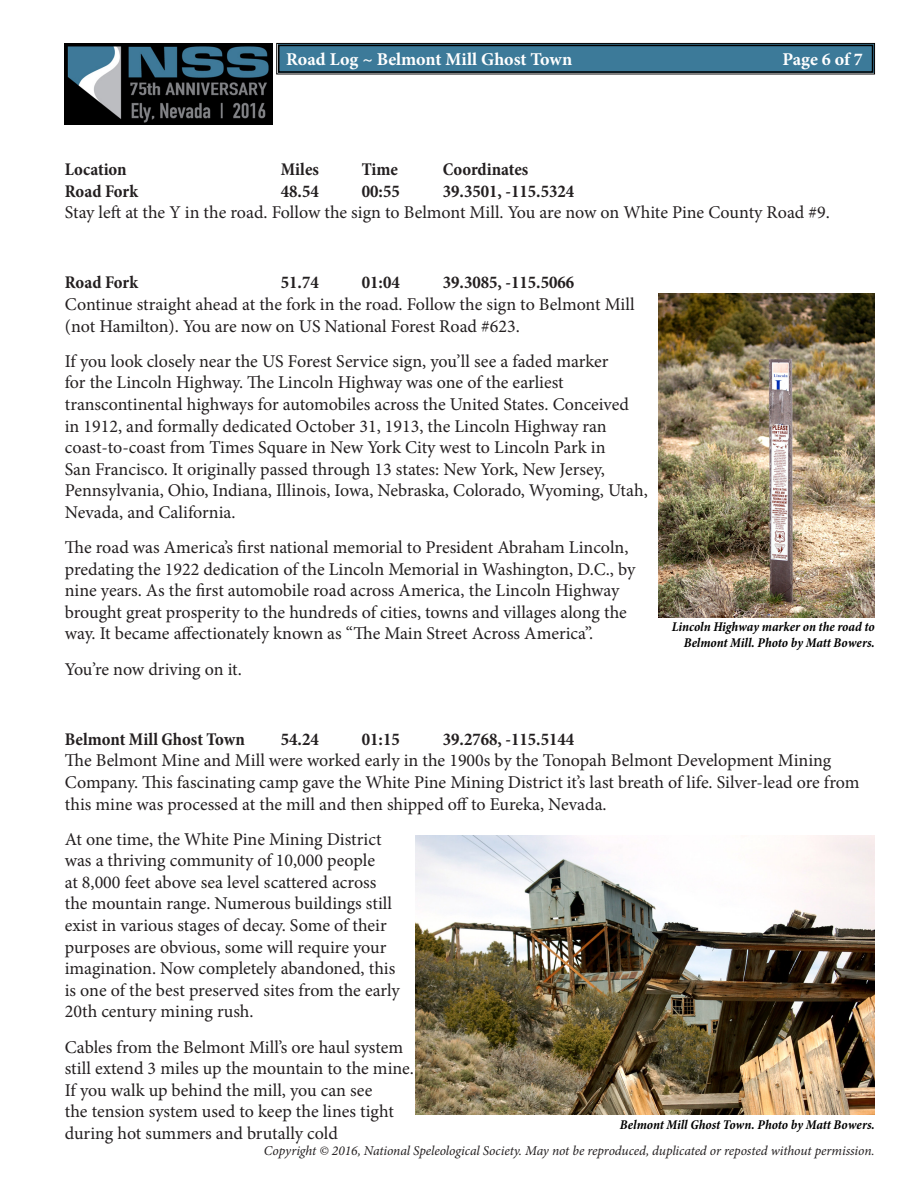
<style>
.page{position:relative;width:918px;height:1188px;background:#fff}
.page>*{position:absolute;margin:0;border:0;box-sizing:border-box;transform-origin:0 0}
.t1{font:18px/21.6px "Minion Pro";color:#231f20}
.t2{font:700 condensed 18px "Minion Pro";color:#231f20}
.t3{font:700 18px "Minion Pro";color:#fff}
.t4{font:italic 13.5px "Minion Pro";letter-spacing:-.005em;color:#231f20}
.t5{font:italic 700 condensed 13.5px/16.2px "Minion Pro";letter-spacing:-.005em;color:#000;text-align:right}
.s1{font-weight:700;font-stretch:condensed}
</style>
<div class="page">
<svg style="left:276px;top:43px;width:599px;height:32px;background:#3e748f"></svg>
<div style="left:278px;top:45px;width:595px;height:28px;border:2px solid #000"></div>
<img style="left:65px;top:43px;width:208px;height:81px">
<img style="left:659px;top:293px;width:216px;height:325px">
<img style="left:416px;top:835px;width:459px;height:280px">
<p class="t3" style="left:286px;top:46px;width:288px">Road Log ~ Belmont Mill Ghost Town</p>
<p class="t3" style="left:783px;top:46px;width:82px">Page 6 of 7</p>
<p class="t2" style="left:65px;top:157px;width:63px">Location</p>
<p class="t2" style="left:281px;top:157px;width:40px">Miles</p>
<p class="t2" style="left:362px;top:157px;width:38px">Time</p>
<p class="t2" style="left:443px;top:157px;width:87px">Coordinates</p>
<p class="t2" style="left:65px;top:179px;width:75px">Road Fork</p>
<p class="t2" style="left:281px;top:179px;width:40px">48.54</p>
<p class="t2" style="left:362px;top:179px;width:40px">00:55</p>
<p class="t1" style="left:65px;top:180px;width:767px;text-indent:378px"><span class="s1">39.3501, -115.5324<br></span>Stay left at the Y in the road. Follow the sign to Belmont Mill. You are now on White Pine County Road #9.</p>
<p class="t2" style="left:65px;top:270px;width:75px">Road Fork</p>
<p class="t2" style="left:281px;top:270px;width:40px">51.74</p>
<p class="t2" style="left:362px;top:270px;width:40px">01:04</p>
<p class="t1" style="left:65px;top:272px;width:571px;text-indent:378px"><span class="s1">39.3085, -115.5066<br></span>Continue straight ahead at the fork in the road. Follow the sign to Belmont Mill (not Hamilton). You are now on US National Forest Road #623.</p>
<p class="t1" style="left:65px;top:350px;width:585px">If you look closely near the US Forest Service sign, you’ll see a faded marker<br>for the Lincoln Highway. The Lincoln Highway was one of the earliest transcontinental highways for automobiles across the United States. Conceived in 1912, and formally dedicated October 31, 1913, the Lincoln Highway ran coast-to-coast from Times Square in New York City west to Lincoln Park in<br>San Francisco. It originally passed through 13 states: New York, New Jersey, Pennsylvania, Ohio, Indiana, Illinois, Iowa, Nebraska, Colorado, Wyoming, Utah, Nevada, and California.</p>
<p class="t1" style="left:65px;top:537px;width:572px">The road was America’s first national memorial to President Abraham Lincoln, predating the 1922 dedication of the Lincoln Memorial in Washington, D.C., by nine years. As the first automobile road across America, the Lincoln Highway brought great prosperity to the hundreds of cities, towns and villages along the way. It became affectionately known as “The Main Street Across America”.</p>
<p class="t1" style="left:65px;top:658px;width:179px">You’re now driving on it.</p>
<p class="t5" style="left:672px;top:618px;width:205px">Lincoln Highway marker on the road to<br>Belmont Mill. Photo by Matt Bowers.</p>
<p class="t2" style="left:65px;top:727px;width:182px">Belmont Mill Ghost Town</p>
<p class="t2" style="left:281px;top:727px;width:40px">54.24</p>
<p class="t2" style="left:362px;top:727px;width:40px">01:15</p>
<p class="t1" style="left:65px;top:728px;width:796px;text-indent:378px"><span class="s1">39.2768, -115.5144<br></span>The Belmont Mine and Mill were worked early in the 1900s by the Tonopah Belmont Development Mining Company. This fascinating camp gave the White Pine Mining District it’s last breath of life. Silver-lead ore from this mine was processed at the mill and then shipped off to Eureka, Nevada.</p>
<p class="t1" style="left:65px;top:828px;width:337px">At one time, the White Pine Mining District was a thriving community of 10,000 people<br>at 8,000 feet above sea level scattered across the mountain range. Numerous buildings still exist in various stages of decay. Some of their purposes are obvious, some will require your imagination. Now completely abandoned, this is one of the best preserved sites from the early 20th century mining rush.</p>
<p class="t1" style="left:65px;top:1036px;width:351px">Cables from the Belmont Mill’s ore haul system still extend 3 miles up the mountain to the mine.<br>If you walk up behind the mill, you can see<br>the tension system used to keep the lines tight during hot summers and brutally cold</p>
<p class="t5" style="left:620px;top:1116px;width:256px">Belmont Mill Ghost Town. Photo by Matt Bowers.</p>
<p class="t4" style="left:264px;top:1141px;width:612px">Copyright © 2016, National Speleological Society. May not be reproduced, duplicated or reposted without permission.</p>
</div>
